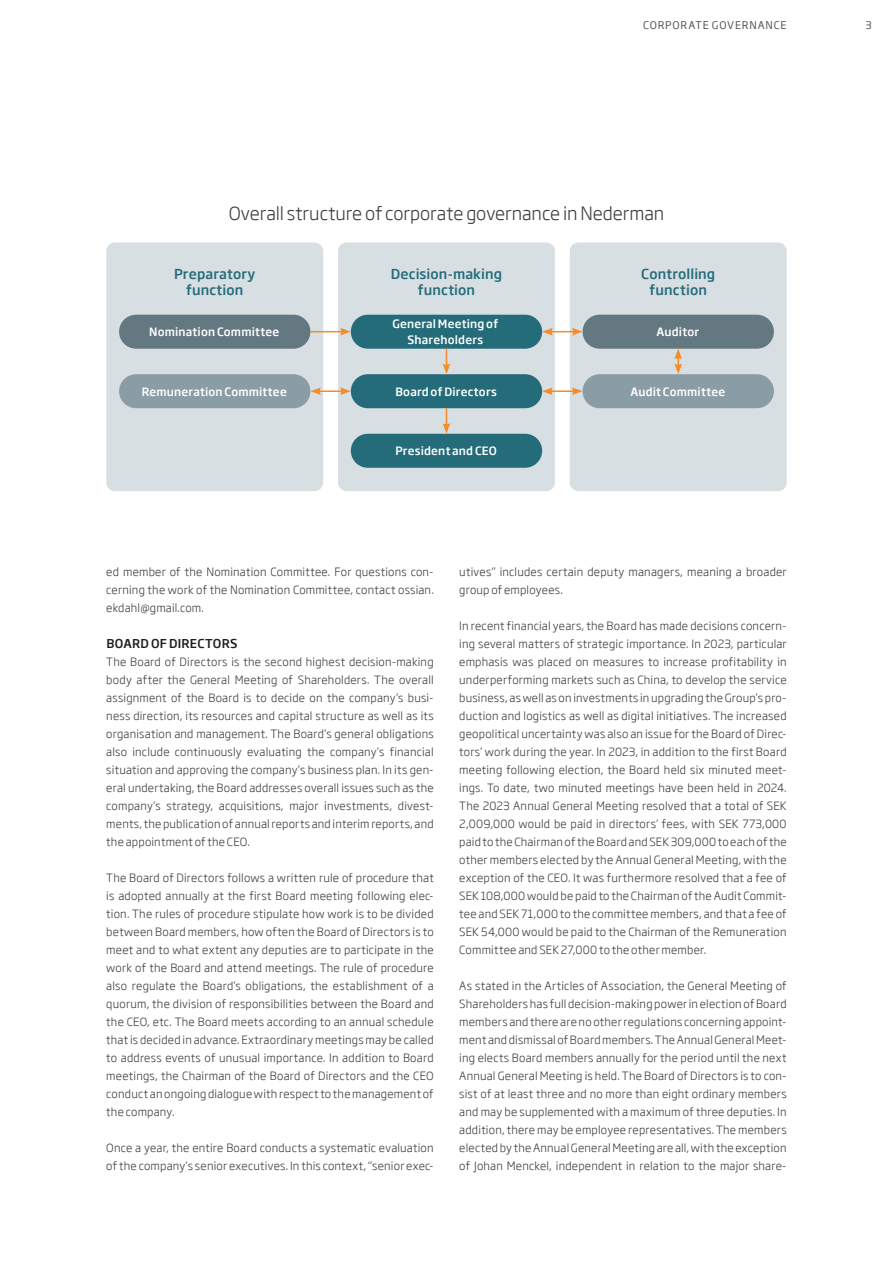
<style>
.page{position:relative;width:893px;height:1263px;background:#fff}
.page>*{position:absolute;margin:0;border:0;box-sizing:border-box;transform-origin:0 0}
.Rubrik_Gothic_12_14{font:300 18px "Soho Gothic Std";letter-spacing:-.005em;color:#3e3e3f}
.Underrubrik_-_Brödtext_-_gemener{font:500 13.5px/16.5px "Soho Gothic Std";letter-spacing:.01em;color:#256c7a;text-align:center}
.Underrubrik_-_Brödtext{font:500 12px "Soho Gothic Std";letter-spacing:.02em;color:#231f20}
.Brödtext{font:300 11.25px/18px "Soho Gothic Std";letter-spacing:.02em;color:#3e3e3f;text-align:justify}
.Underrubrik_-_Brödtext_-_gemener-2{font:500 11.25px/16.5px "Soho Gothic Std";letter-spacing:.02em;color:#fff;text-align:center}
.t1{font:10.5px "Soho Gothic Std";letter-spacing:.08em;color:#57585a}
</style>
<div class="page">
<div style="left:106px;top:242px;width:217px;height:249px;background:#d8dfe3;border-radius:9px"></div>
<div style="left:338px;top:242px;width:217px;height:249px;background:#d8dfe3;border-radius:9px"></div>
<div style="left:570px;top:242px;width:217px;height:249px;background:#d8dfe3;border-radius:9px"></div>
<div style="left:351px;top:315px;width:191px;height:34px;background:#256c7a;border-radius:17px"></div>
<div style="left:351px;top:374px;width:191px;height:34px;background:#256c7a;border-radius:17px"></div>
<div style="left:351px;top:434px;width:191px;height:34px;background:#256c7a;border-radius:17px"></div>
<div style="left:119px;top:315px;width:191px;height:34px;background:#647882;border-radius:17px"></div>
<div style="left:119px;top:374px;width:191px;height:34px;background:#8a9ca6;border-radius:17px"></div>
<div style="left:583px;top:315px;width:191px;height:34px;background:#647882;border-radius:17px"></div>
<div style="left:583px;top:374px;width:191px;height:34px;background:#8a9ca6;border-radius:17px"></div>
<hr style="left:310px;top:331px;width:33px;height:1px;background:#f68b29">
<svg style="left:340px;top:328px;width:11px;height:7px"></svg>
<hr style="left:319px;top:390px;width:24px;height:2px;background:#f68b29">
<svg style="left:310px;top:387px;width:11px;height:8px"></svg>
<svg style="left:340px;top:387px;width:11px;height:8px"></svg>
<svg style="left:542px;top:328px;width:41px;height:7px"></svg>
<hr style="left:550px;top:390px;width:24px;height:2px;background:#f68b29">
<svg style="left:542px;top:387px;width:11px;height:8px"></svg>
<svg style="left:572px;top:387px;width:11px;height:8px"></svg>
<svg style="left:674px;top:349px;width:8px;height:25px"></svg>
<svg style="left:443px;top:349px;width:7px;height:25px"></svg>
<svg style="left:443px;top:408px;width:7px;height:26px"></svg>
<p class="t1" style="left:643px;top:19px;width:145px">CORPORATE GOVERNANCE</p>
<p class="t1" style="left:865px;top:19px;width:8px">3</p>
<p class="Rubrik_Gothic_12_14" style="left:229px;top:202px;width:437px">Overall structure of corporate governance in Nederman</p>
<p class="Underrubrik_-_Brödtext_-_gemener" style="left:174px;top:265px;width:83px">Preparatory function</p>
<p class="Underrubrik_-_Brödtext_-_gemener" style="left:391px;top:265px;width:113px">Decision-making</p>
<p class="Underrubrik_-_Brödtext_-_gemener" style="left:418px;top:282px;width:59px">function</p>
<p class="Underrubrik_-_Brödtext_-_gemener-2" style="left:149px;top:324px;width:132px">Nomination Committee</p>
<p class="Underrubrik_-_Brödtext_-_gemener-2" style="left:142px;top:383px;width:147px">Remuneration Committee</p>
<p class="Underrubrik_-_Brödtext_-_gemener-2" style="left:392px;top:316px;width:107px">General Meeting of<br>Shareholders</p>
<p class="Underrubrik_-_Brödtext_-_gemener-2" style="left:395px;top:383px;width:103px">Board of Directors</p>
<p class="Underrubrik_-_Brödtext_-_gemener-2" style="left:395px;top:443px;width:103px">President and CEO</p>
<p class="Underrubrik_-_Brödtext_-_gemener" style="left:641px;top:265px;width:76px">Controlling</p>
<p class="Underrubrik_-_Brödtext_-_gemener" style="left:649px;top:282px;width:59px">function</p>
<p class="Underrubrik_-_Brödtext_-_gemener-2" style="left:656px;top:324px;width:44px">Auditor</p>
<p class="Underrubrik_-_Brödtext_-_gemener-2" style="left:630px;top:383px;width:96px">Audit Committee</p>
<p class="Brödtext" style="left:106px;top:563px;width:329px">ed member of the Nomination Committee. For questions con&shy;cerning the work of the Nomination Committee, contact ossian. ekdahl@gmail.com.</p>
<p class="Underrubrik_-_Brödtext" style="left:106px;top:636px;width:133px">BOARD OF DIRECTORS</p>
<p class="Brödtext" style="left:106px;top:653px;width:329px">The Board of Directors is the second highest decision-making body after the General Meeting of Shareholders. The overall assignment of the Board is to decide on the company’s busi&shy;ness direction, its resources and capital structure as well as its organisation and management. The Board’s general obligations also include continuously evaluating the company’s financial situation and approving the company’s business plan. In its gen&shy;eral undertaking, the Board addresses overall issues such as the company’s strategy, acquisitions, major investments, divest&shy;ments, the publication of annual reports and interim reports, and the appointment of the CEO.</p>
<p class="Brödtext" style="left:106px;top:869px;width:329px">The Board of Directors follows a written rule of procedure that is adopted annually at the first Board meeting following elec&shy;tion. The rules of procedure stipulate how work is to be divided between Board members, how often the Board of Directors is to meet and to what extent any deputies are to participate in the work of the Board and attend meetings. The rule of procedure also regulate the Board’s obligations, the establishment of a quorum, the division of responsibilities between the Board and the CEO, etc. The Board meets according to an annual schedule that is decided in advance. Extraordinary meetings may be called to address events of unusual importance. In addition to Board meetings, the Chairman of the Board of Directors and the CEO conduct an ongoing dialogue with respect to the management of the company.</p>
<p class="Brödtext" style="left:106px;top:1139px;width:329px">Once a year, the entire Board conducts a systematic evaluation of the company’s senior executives. In this context, “senior exec-</p>
<p class="Brödtext" style="left:459px;top:563px;width:329px">utives” includes certain deputy managers, meaning a broader group of employees.</p>
<p class="Brödtext" style="left:459px;top:617px;width:329px">In recent financial years, the Board has made decisions concern&shy;ing several matters of strategic importance. In 2023, particular emphasis was placed on measures to increase profitability in underperforming markets such as China, to develop the service business, as well as on investments in upgrading the Group’s pro&shy;duction and logistics as well as digital initiatives. The increased geopolitical uncertainty was also an issue for the Board of Direc&shy;tors’ work during the year. In 2023, in addition to the first Board meeting following election, the Board held six minuted meet&shy;ings. To date, two minuted meetings have been held in 2024.<br>The 2023 Annual General Meeting resolved that a total of SEK 2,009,000 would be paid in directors’ fees, with SEK 773,000 paid to the Chairman of the Board and SEK 309,000 to each of the other members elected by the Annual General Meeting, with the exception of the CEO. It was furthermore resolved that a fee of SEK 108,000 would be paid to the Chairman of the Audit Commit&shy;tee and SEK 71,000 to the committee members, and that a fee of SEK 54,000 would be paid to the Chairman of the Remuneration Committee and SEK 27,000 to the other member.</p>
<p class="Brödtext" style="left:459px;top:977px;width:329px">As stated in the Articles of Association, the General Meeting of Shareholders has full decision-making power in election of Board members and there are no other regulations concerning appoint&shy;ment and dismissal of Board members. The Annual General Meet&shy;ing elects Board members annually for the period until the next Annual General Meeting is held. The Board of Directors is to con&shy;sist of at least three and no more than eight ordinary members and may be supplemented with a maximum of three deputies. In addition, there may be employee representatives. The members elected by the Annual General Meeting are all, with the exception of Johan Menckel, independent in relation to the major share-</p>
</div>
